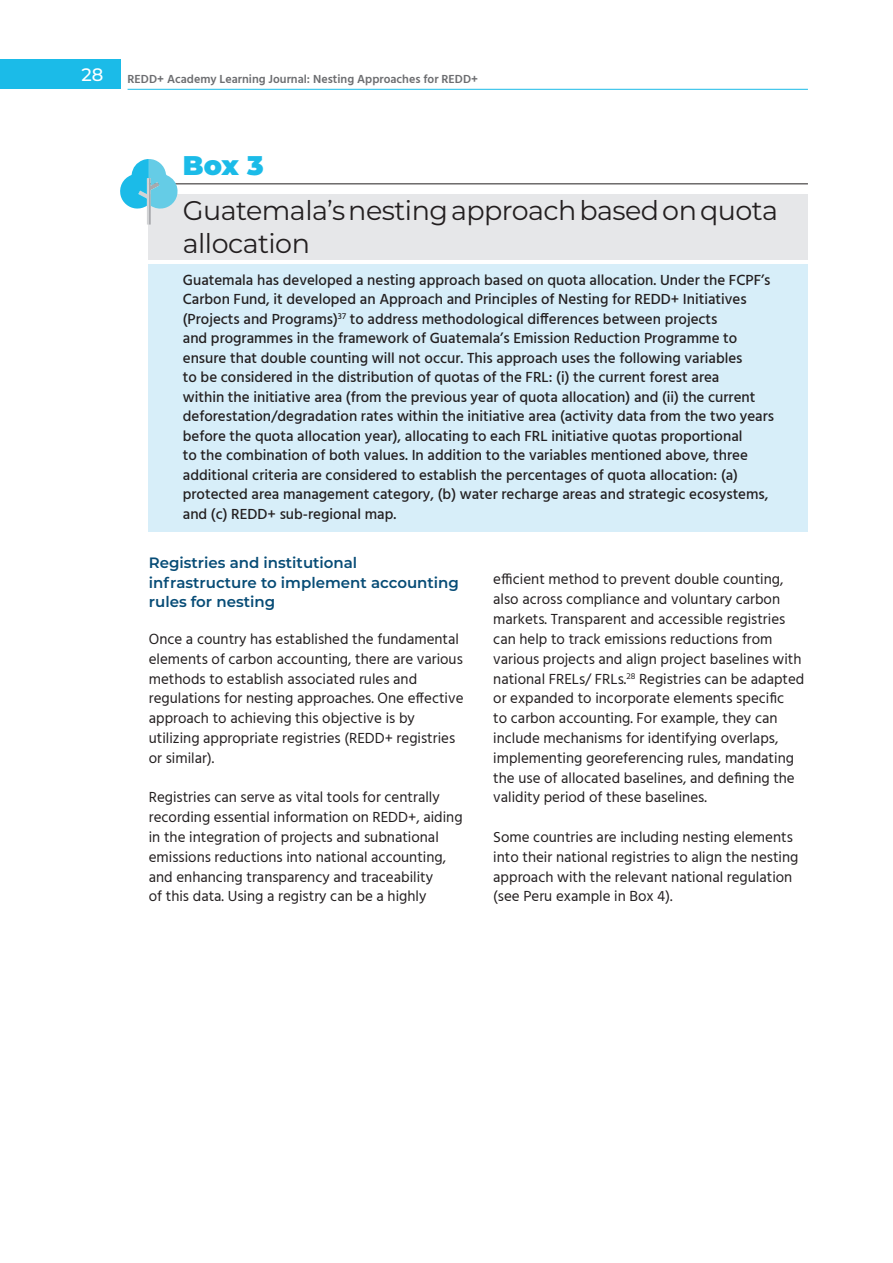
<style>
.page{position:relative;width:893px;height:1263px;background:#fff}
.page>*{position:absolute;margin:0;border:0;box-sizing:border-box;transform-origin:0 0}
.Box_Title{font:27px/32.4px "Montserrat";letter-spacing:-.02em;color:#231f20}
.Box_number{font:900 27px "Montserrat";color:#1bbbe8}
.t1{font:500 18px "Montserrat";color:#fff}
.t2{font:15px/19.8px "Hind";color:#231f20}
.Box_text{font:500 15px/19.5px "Hind";color:#231f20}
.Title_Level_4{font:600 15px/19.5px "Montserrat";color:#074c76}
.t3{font:600 12px "Hind";color:#6c6d70}
</style>
<div class="page">
<div style="left:0;top:60px;width:120px;height:29px;background:#1bbbe8"></div>
<hr style="left:128px;top:89px;width:680px;height:1px;background:#1bbbe8">
<hr style="left:149px;top:183px;width:659px;height:1px;background:#231f20">
<div style="left:149px;top:194px;width:659px;height:65px;background:#e6e7e9"></div>
<div style="left:149px;top:265px;width:659px;height:267px;background:#d7eef9"></div>
<svg style="left:120px;top:159px;width:59px;height:66px"></svg>
<p class="t1" style="left:81px;top:62px;width:23px">28</p>
<p class="t3" style="left:128px;top:70px;width:352px">REDD+ Academy Learning Journal: Nesting Approaches for REDD+</p>
<p class="Box_number" style="left:183px;top:145px;width:82px">Box 3</p>
<p class="Box_Title" style="left:183px;top:193px;width:597px">Guatemala’s nesting approach based on quota allocation</p>
<p class="Box_text" style="left:183px;top:271px;width:593px">Guatemala has developed a nesting approach based on quota allocation. Under the FCPF’s Carbon Fund, it developed an Approach and Principles of Nesting for REDD+ Initiatives (Projects and Programs)<sup>37</sup> to address methodological differences between projects<br>and programmes in the framework of Guatemala’s Emission Reduction Programme to ensure that double counting will not occur. This approach uses the following variables<br>to be considered in the distribution of quotas of the FRL: (i) the current forest area<br>within the initiative area (from the previous year of quota allocation) and (ii) the current deforestation/degradation rates within the initiative area (activity data from the two years before the quota allocation year), allocating to each FRL initiative quotas proportional<br>to the combination of both values. In addition to the variables mentioned above, three additional criteria are considered to establish the percentages of quota allocation: (a) protected area management category, (b) water recharge areas and strategic ecosystems, and (c) REDD+ sub-regional map.</p>
<p class="Title_Level_4" style="left:149px;top:552px;width:312px">Registries and institutional infrastructure to implement accounting rules for nesting</p>
<p class="t2" style="left:149px;top:630px;width:316px">Once a country has established the fundamental elements of carbon accounting, there are various methods to establish associated rules and regulations for nesting approaches. One effective approach to achieving this objective is by utilizing appropriate registries (REDD+ registries or similar).</p>
<p class="t2" style="left:149px;top:788px;width:315px">Registries can serve as vital tools for centrally recording essential information on REDD+, aiding in the integration of projects and subnational emissions reductions into national accounting, and enhancing transparency and traceability<br>of this data. Using a registry can be a highly</p>
<p class="t2" style="left:493px;top:570px;width:313px">efficient method to prevent double counting, also across compliance and voluntary carbon markets. Transparent and accessible registries can help to track emissions reductions from various projects and align project baselines with national FRELs/ FRLs.<sup>28</sup> Registries can be adapted or expanded to incorporate elements specific<br>to carbon accounting. For example, they can include mechanisms for identifying overlaps, implementing georeferencing rules, mandating the use of allocated baselines, and defining the validity period of these baselines.</p>
<p class="t2" style="left:493px;top:828px;width:307px">Some countries are including nesting elements into their national registries to align the nesting approach with the relevant national regulation (see Peru example in Box 4).</p>
</div>
